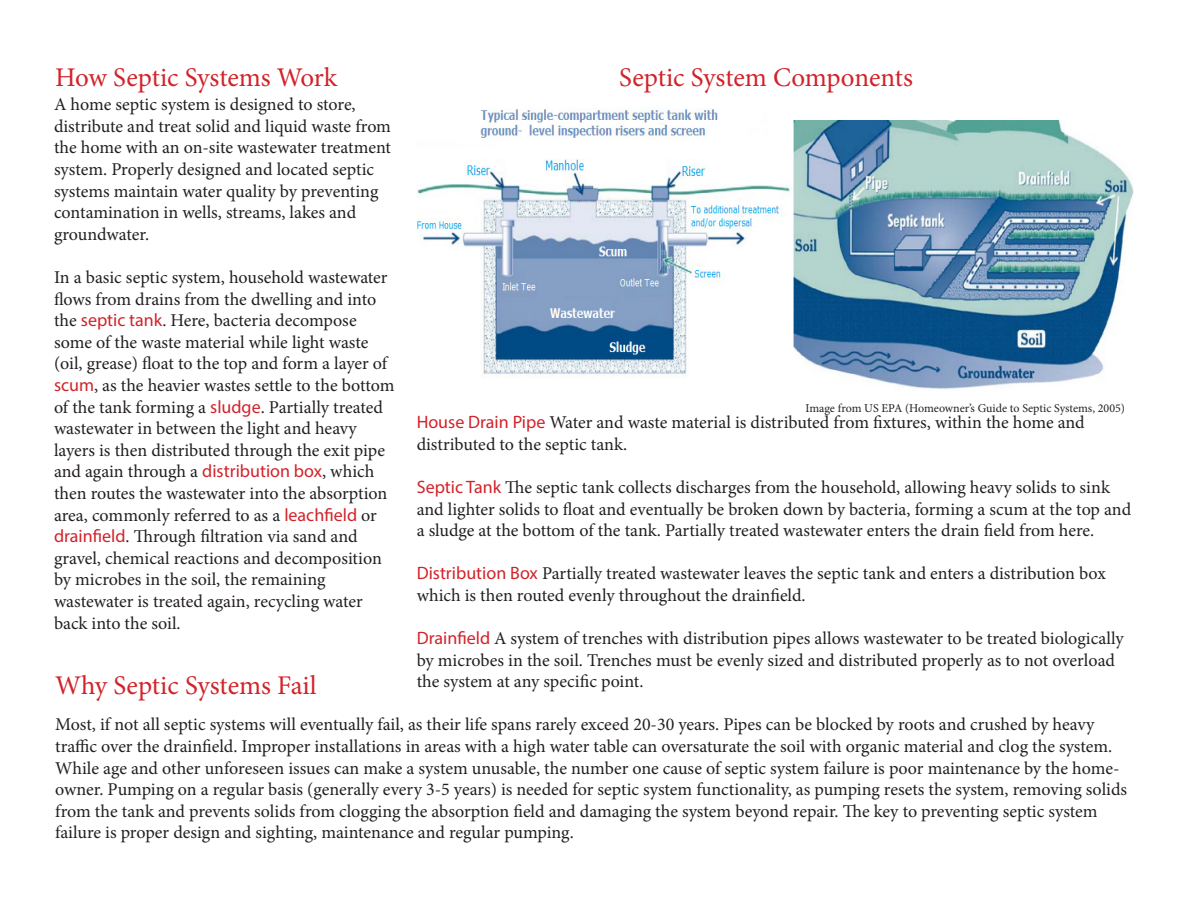
<style>
.page{position:relative;width:1188px;height:918px;background:#fff}
.page>*{position:absolute;margin:0;border:0;box-sizing:border-box;transform-origin:0 0}
.t1{font:27px "Minion Pro";letter-spacing:-.005em;color:#d1232a}
.t2{font:18px/21.6px "Minion Pro";color:#231f20}
.t3{font:12px "Minion Pro";letter-spacing:-.005em;color:#231f20}
.s1{font-family:"Myriad Pro";color:#d1232a}
</style>
<div class="page">
<img style="left:417px;top:109px;width:717px;height:280px">
<p class="t1" style="left:55px;top:60px;width:283px">How Septic Systems Work</p>
<p class="t1" style="left:619px;top:59px;width:295px">Septic System Components</p>
<p class="t2" style="left:54px;top:94px;width:339px">A home septic system is designed to store, distribute and treat solid and liquid waste from the home with an on-site wastewater treatment system. Properly designed and located septic systems maintain water quality by preventing contamination in wells, streams, lakes and groundwater.</p>
<p class="t2" style="left:54px;top:267px;width:342px">In a basic septic system, household wastewater flows from drains from the dwelling and into the <span class="s1">septic tank</span>. Here, bacteria decompose some of the waste material while light waste (oil, grease) float to the top and form a layer of <span class="s1">scum</span>, as the heavier wastes settle to the bottom of the tank forming a <span class="s1">sludge</span>. Partially treated wastewater in between the light and heavy</p>
<p class="t2" style="left:54px;top:439px;width:335px">layers is then distributed through the exit pipe and again through a <span class="s1">distribution box</span>, which then routes the wastewater into the absorption area, commonly referred to as a <span class="s1">leachfield</span> or <span class="s1">drainfield</span>. Through filtration via sand and gravel, chemical reactions and decomposition by microbes in the soil, the remaining</p>
<p class="t2" style="left:54px;top:591px;width:310px">wastewater is treated again, recycling water back into the soil.</p>
<p class="t3" style="left:806px;top:400px;width:321px">Image from US EPA (Homeowner’s Guide to Septic Systems, 2005)</p>
<p class="t2" style="left:417px;top:412px;width:670px"><span class="s1">House Drain Pipe</span> Water and waste material is distributed from fixtures, within the home and</p>
<p class="t2" style="left:417px;top:433px;width:212px">distributed to the septic tank.</p>
<p class="t2" style="left:417px;top:477px;width:716px"><span class="s1">Septic Tank</span> The septic tank collects discharges from the household, allowing heavy solids to sink and lighter solids to float and eventually be broken down by bacteria, forming a scum at the top and a sludge at the bottom of the tank. Partially treated wastewater enters the drain field from here.</p>
<p class="t2" style="left:417px;top:563px;width:691px"><span class="s1">Distribution Box</span> Partially treated wastewater leaves the septic tank and enters a distribution box which is then routed evenly throughout the drainfield.</p>
<p class="t2" style="left:417px;top:628px;width:709px"><span class="s1">Drainfield</span> A system of trenches with distribution pipes allows wastewater to be treated biologically by microbes in the soil. Trenches must be evenly sized and distributed properly as to not overload the system at any specific point.</p>
<p class="t1" style="left:55px;top:668px;width:263px">Why Septic Systems Fail</p>
<p class="t2" style="left:55px;top:714px;width:1073px">Most, if not all septic systems will eventually fail, as their life spans rarely exceed 20-30 years. Pipes can be blocked by roots and crushed by heavy traffic over the drainfield. Improper installations in areas with a high water table can oversaturate the soil with organic material and clog the system.<br>While age and other unforeseen issues can make a system unusable, the number one cause of septic system failure is poor maintenance by the home&shy;owner. Pumping on a regular basis (generally every 3-5 years) is needed for septic system functionality, as pumping resets the system, removing solids from the tank and prevents solids from clogging the absorption field and damaging the system beyond repair. The key to preventing septic system failure is proper design and sighting, maintenance and regular pumping.</p>
</div>
